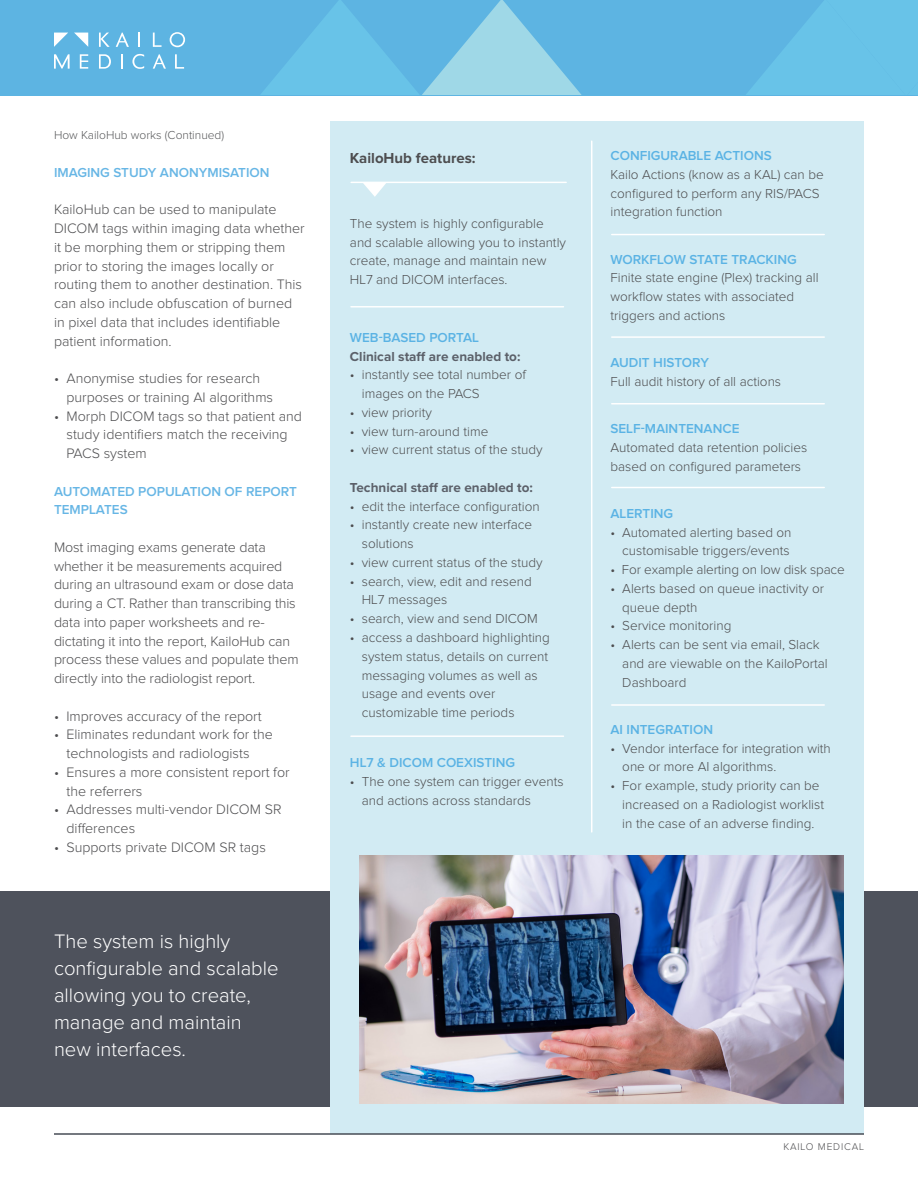
<style>
.page{position:relative;width:918px;height:1188px;background:#fff}
.page>*{position:absolute;margin:0;border:0;box-sizing:border-box;transform-origin:0 0}
.t1{font:300 20.25px/27px "Proxima Nova";color:#fff}
.t2{font:700 15px "Proxima Nova";color:#4d4d4f}
.t3{font:300 14.25px/18.8px "Proxima Nova";color:#4d4d4f}
.t4{font:300 13.5px/18.8px "Proxima Nova";color:#4d4d4f}
.t5{font:600 13.5px "Proxima Nova";color:#5bb3e4}
.t6{font:600 13.5px/18.8px "Proxima Nova";color:#67b6e5}
.t7{font:700 13.5px "Proxima Nova";color:#5b6069}
.t8{font:300 12px "Proxima Nova";color:#58595b}
.t9{font:300 10.2px "Proxima Nova";letter-spacing:.08em;color:#4d4d4f}
</style>
<div class="page">
<div style="left:0;top:891px;width:918px;height:216px;background:#4e525c"></div>
<div style="left:330px;top:122px;width:534px;height:1012px;background:#d2ebf3"></div>
<svg style="left:0;top:0;width:918px;height:95px;background:#66bbe4"></svg>
<hr style="left:54px;top:1133px;width:810px;height:2px;background:#474c55">
<hr style="left:591px;top:141px;width:1px;height:691px;background:#fff">
<svg style="left:363px;top:183px;width:23px;height:14px"></svg>
<hr style="left:351px;top:182px;width:215px;height:1px;background:#fff">
<hr style="left:351px;top:306px;width:213px;height:2px;background:#fff">
<hr style="left:351px;top:735px;width:213px;height:2px;background:#fff">
<hr style="left:612px;top:487px;width:212px;height:1px;background:#fff">
<hr style="left:612px;top:403px;width:212px;height:1px;background:#fff">
<hr style="left:612px;top:336px;width:212px;height:2px;background:#fff">
<hr style="left:612px;top:234px;width:212px;height:1px;background:#fff">
<img style="left:360px;top:855px;width:483px;height:248px">
<hr style="left:612px;top:704px;width:212px;height:2px;background:#fff">
<p class="t8" style="left:54px;top:130px;width:172px">How KailoHub works (Continued)</p>
<p class="t6" style="left:54px;top:164px;width:217px">IMAGING STUDY ANONYMISATION</p>
<p class="t3" style="left:54px;top:201px;width:252px">KailoHub can be used to manipulate DICOM tags within imaging data whether it be morphing them or stripping them prior to storing the images locally or routing them to another destination. This can also include obfuscation of burned in pixel data that includes identifiable patient information.</p>
<p class="t3" style="left:66px;top:370px;width:208px;text-indent:-12px">• Anonymise studies for research purposes or training AI algorithms</p>
<p class="t3" style="left:66px;top:407px;width:237px;text-indent:-12px">• Morph DICOM tags so that patient and study identifiers match the receiving<br>PACS system</p>
<p class="t6" style="left:54px;top:482px;width:245px">AUTOMATED POPULATION OF REPORT<br>TEMPLATES</p>
<p class="t3" style="left:54px;top:538px;width:246px">Most imaging exams generate data whether it be measurements acquired during an ultrasound exam or dose data during a CT. Rather than transcribing this data into paper worksheets and re&shy;dictating it into the report, KailoHub can process these values and populate them directly into the radiologist report.</p>
<p class="t3" style="left:54px;top:707px;width:209px">• Improves accuracy of the report</p>
<p class="t3" style="left:66px;top:726px;width:208px;text-indent:-12px">• Eliminates redundant work for the technologists and radiologists</p>
<p class="t3" style="left:66px;top:763px;width:225px;text-indent:-12px">• Ensures a more consistent report for the referrers</p>
<p class="t3" style="left:66px;top:801px;width:217px;text-indent:-12px">• Addresses multi-vendor DICOM SR differences</p>
<p class="t3" style="left:54px;top:838px;width:213px">• Supports private DICOM SR tags</p>
<h1 class="t1" style="left:54px;top:929px;width:226px">The system is highly configurable and scalable allowing you to create, manage and maintain new interfaces.</h1>
<p class="t2" style="left:350px;top:150px;width:127px">KailoHub features:</p>
<p class="t4" style="left:350px;top:215px;width:218px">The system is highly configurable and scalable allowing you to instantly create, manage and maintain new<br>HL7 and DICOM interfaces.</p>
<p class="t5" style="left:350px;top:331px;width:131px">WEB-BASED PORTAL</p>
<p class="t7" style="left:350px;top:348px;width:172px">Clinical staff are enabled to:</p>
<p class="t4" style="left:362px;top:366px;width:166px;text-indent:-12px">• instantly see total number of images on the PACS</p>
<p class="t4" style="left:350px;top:404px;width:83px">• view priority</p>
<p class="t4" style="left:350px;top:422px;width:140px">• view turn-around time</p>
<p class="t4" style="left:350px;top:441px;width:194px">• view current status of the study</p>
<p class="t7" style="left:350px;top:480px;width:184px">Technical staff are enabled to:</p>
<p class="t4" style="left:350px;top:497px;width:191px">• edit the interface configuration</p>
<p class="t4" style="left:362px;top:516px;width:172px;text-indent:-12px">• instantly create new interface solutions</p>
<p class="t4" style="left:350px;top:554px;width:194px">• view current status of the study</p>
<p class="t4" style="left:362px;top:572px;width:171px;text-indent:-12px">• search, view, edit and resend<br>HL7 messages</p>
<p class="t4" style="left:350px;top:610px;width:189px">• search, view and send DICOM</p>
<p class="t4" style="left:362px;top:629px;width:190px;text-indent:-12px">• access a dashboard highlighting system status, details on current messaging volumes as well as usage and events over customizable time periods</p>
<p class="t5" style="left:350px;top:757px;width:167px">HL7 &amp; DICOM COEXISTING</p>
<p class="t4" style="left:362px;top:773px;width:203px;text-indent:-12px">• The one system can trigger events and actions across standards</p>
<p class="t5" style="left:610px;top:149px;width:163px">CONFIGURABLE ACTIONS</p>
<p class="t4" style="left:610px;top:165px;width:215px">Kailo Actions (know as a KAL) can be configured to perform any RIS/PACS integration function</p>
<p class="t5" style="left:610px;top:253px;width:188px">WORKFLOW STATE TRACKING</p>
<p class="t4" style="left:610px;top:269px;width:210px">Finite state engine (Plex) tracking all workflow states with associated triggers and actions</p>
<p class="t5" style="left:610px;top:356px;width:100px">AUDIT HISTORY</p>
<p class="t4" style="left:610px;top:372px;width:172px">Full audit history of all actions</p>
<p class="t5" style="left:610px;top:422px;width:130px">SELF-MAINTENANCE</p>
<p class="t4" style="left:610px;top:438px;width:198px">Automated data retention policies based on configured parameters</p>
<p class="t5" style="left:610px;top:507px;width:64px">ALERTING</p>
<p class="t4" style="left:610px;top:523px;width:183px;text-align:right">• Automated alerting based on customisable triggers/events</p>
<p class="t4" style="left:610px;top:561px;width:236px">• For example alerting on low disk space</p>
<p class="t4" style="left:622px;top:579px;width:203px;text-indent:-12px">• Alerts based on queue inactivity or queue depth</p>
<p class="t4" style="left:610px;top:617px;width:122px">• Service monitoring</p>
<p class="t4" style="left:622px;top:636px;width:207px;text-indent:-12px">• Alerts can be sent via email, Slack and are viewable on the KailoPortal<br>Dashboard</p>
<p class="t5" style="left:610px;top:723px;width:104px">AI INTEGRATION</p>
<p class="t4" style="left:622px;top:739px;width:210px;text-indent:-12px">• Vendor interface for integration with one or more AI algorithms.</p>
<p class="t4" style="left:622px;top:777px;width:203px;text-indent:-12px">• For example, study priority can be increased on a Radiologist worklist in the case of an adverse finding.</p>
<p class="t9" style="left:783px;top:1142px;width:82px">KAILO MEDICAL</p>
</div>
